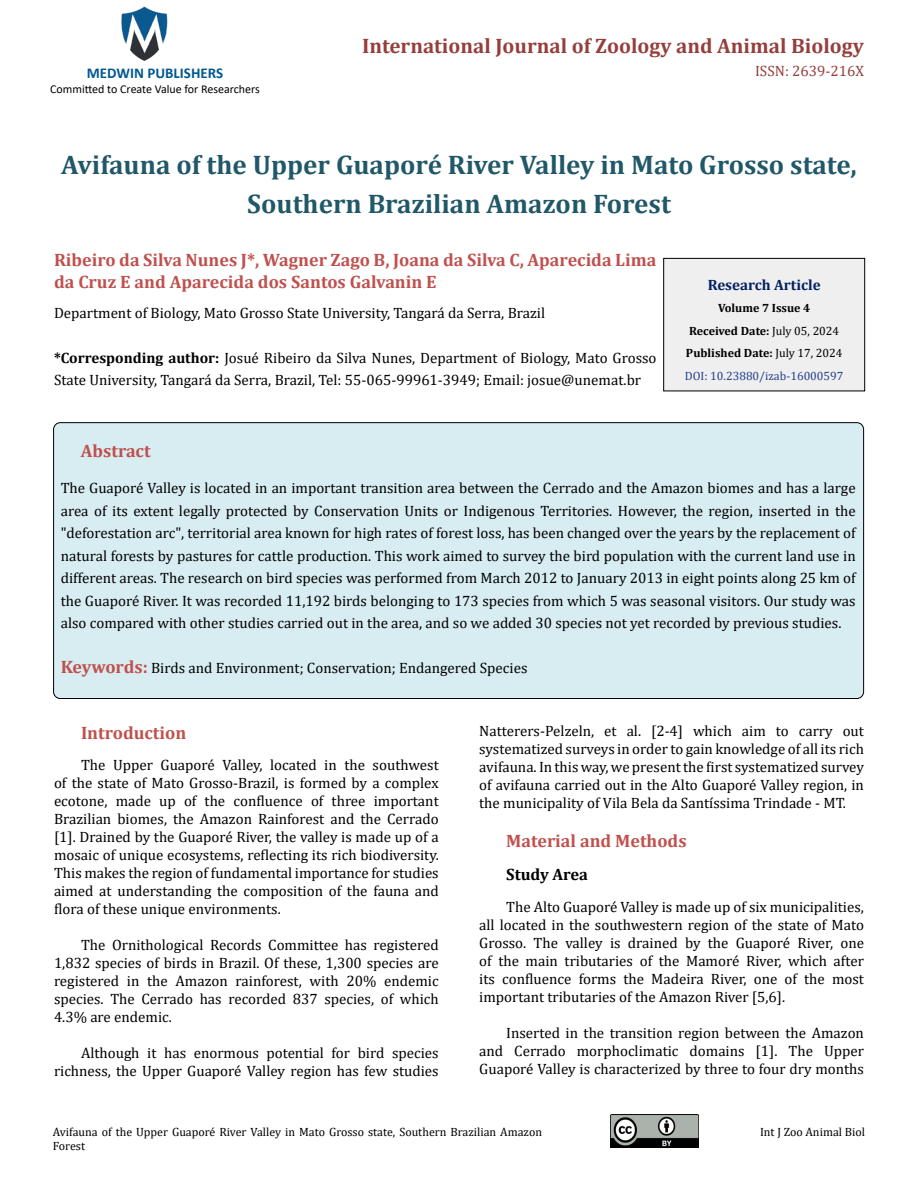
<style>
.page{position:relative;width:918px;height:1188px;background:#fff}
.page>*{position:absolute;margin:0;border:0;box-sizing:border-box;transform-origin:0 0}
.t1{font:700 27px/39px "Cambria";color:#215868;text-align:center}
.t2{font:700 21px "Cambria";color:#953f3c}
.t3{font:700 18px/22.5px "Cambria";color:#c0504d}
.t4{font:700 16.5px "Cambria";color:#000}
.t5{font:15px/18px "Cambria";color:#000;text-align:justify}
.t6{font:700 15px "Calibri";color:#005991}
.t7{font:700 15px "Cambria";color:#002060}
.t8{font:15px "Cambria";color:#953f3c}
.t9{font:12px/14.4px "Cambria";color:#000}
.t10{font:700 12px/22.5px "Cambria";color:#000;text-align:center}
.t11{font:12px "Calibri";color:#000}
.s1{font-weight:700}
.s2{font-weight:400}
.s3{font-weight:400;color:#25408f}
.s4{font-weight:700;font-size:18px;color:#c0504d}
</style>
<div class="page">
<img style="left:121px;top:6px;width:47px;height:55px">
<img style="left:610px;top:1114px;width:89px;height:34px">
<div style="left:664px;top:258px;width:201px;height:133px;background:#efefef"></div>
<div style="left:663px;top:258px;width:202px;height:133px;border:1px solid #000"></div>
<div style="left:54px;top:423px;width:810px;height:276px;background:#d8edf2;border-radius:7px"></div>
<h2 class="t2" style="left:362px;top:31px;width:503px">International Journal of Zoology and Animal Biology</h2>
<p class="t6" style="left:87px;top:63px;width:138px">MEDWIN PUBLISHERS</p>
<p class="t8" style="left:755px;top:62px;width:110px">ISSN: 2639-216X</p>
<p class="t11" style="left:50px;top:80px;width:211px">Committed to Create Value for Researchers</p>
<h1 class="t1" style="left:61px;top:145px;width:797px">Avifauna of the Upper Guaporé River Valley in Mato Grosso state,<br>Southern Brazilian Amazon Forest</h1>
<p class="t3" style="left:54px;top:248px;width:604px">Ribeiro da Silva Nunes J*, Wagner Zago B, Joana da Silva C, Aparecida Lima da Cruz E and Aparecida dos Santos Galvanin E</p>
<p class="t5" style="left:54px;top:303px;width:493px">Department of Biology, Mato Grosso State University, Tangará da Serra, Brazil</p>
<p class="t5" style="left:54px;top:346px;width:604px;line-height:22.5px"><span class="s1">*Corresponding author:</span> Josué Ribeiro da Silva Nunes, Department of Biology, Mato Grosso<br>State University, Tangará da Serra, Brazil, Tel: 55-065-99961-3949; Email: josue@unemat.br</p>
<p class="t7" style="left:708px;top:274px;width:114px">Research Article</p>
<p class="t10" style="left:685px;top:297px;width:160px">Volume 7 Issue 4<br>Received Date: <span class="s2">July 05, 2024<br></span>Published Date: <span class="s2">July 17, 2024<br></span><span class="s3">DOI: 10.23880/izab-16000597</span></p>
<p class="t3" style="left:81px;top:439px;width:71px">Abstract</p>
<p class="t5" style="left:61px;top:477px;width:797px;line-height:22.5px">The Guaporé Valley is located in an important transition area between the Cerrado and the Amazon biomes and has a large area of its extent legally protected by Conservation Units or Indigenous Territories. However, the region, inserted in the "deforestation arc", territorial area known for high rates of forest loss, has been changed over the years by the replacement of natural forests by pastures for cattle production. This work aimed to survey the bird population with the current land use in different areas. The research on bird species was performed from March 2012 to January 2013 in eight points along 25 km of the Guaporé River. It was recorded 11,192 birds belonging to 173 species from which 5 was seasonal visitors. Our study was also compared with other studies carried out in the area, and so we added 30 species not yet recorded by previous studies.</p>
<p class="t5" style="left:61px;top:659px;width:468px"><span class="s4">Keywords:</span> Birds and Environment; Conservation; Endangered Species</p>
<p class="t3" style="left:81px;top:721px;width:107px">Introduction</p>
<p class="t5" style="left:54px;top:756px;width:386px;text-indent:27px">The Upper Guaporé Valley, located in the southwest of the state of Mato Grosso-Brazil, is formed by a complex ecotone, made up of the confluence of three important Brazilian biomes, the Amazon Rainforest and the Cerrado [1]. Drained by the Guaporé River, the valley is made up of a mosaic of unique ecosystems, reflecting its rich biodiversity.<br>This makes the region of fundamental importance for studies aimed at understanding the composition of the fauna and flora of these unique environments.</p>
<p class="t5" style="left:54px;top:936px;width:386px;text-indent:27px">The Ornithological Records Committee has registered 1,832 species of birds in Brazil. Of these, 1,300 species are registered in the Amazon rainforest, with 20% endemic species. The Cerrado has recorded 837 species, of which 4.3% are endemic.</p>
<p class="t5" style="left:54px;top:1044px;width:386px;text-align:right">Although it has enormous potential for bird species richness, the Upper Guaporé Valley region has few studies</p>
<p class="t5" style="left:479px;top:722px;width:386px">Natterers-Pelzeln, et al. [2-4] which aim to carry out systematized surveys in order to gain knowledge of all its rich avifauna. In this way, we present the first systematized survey of avifauna carried out in the Alto Guaporé Valley region, in the municipality of Vila Bela da Santíssima Trindade - MT.</p>
<p class="t3" style="left:506px;top:829px;width:182px">Material and Methods</p>
<p class="t4" style="left:506px;top:863px;width:83px">Study Area</p>
<p class="t5" style="left:479px;top:898px;width:386px;text-indent:27px">The Alto Guaporé Valley is made up of six municipalities, all located in the southwestern region of the state of Mato Grosso. The valley is drained by the Guaporé River, one of the main tributaries of the Mamoré River, which after its confluence forms the Madeira River, one of the most important tributaries of the Amazon River [5,6].</p>
<p class="t5" style="left:479px;top:1024px;width:386px;text-indent:27px">Inserted in the transition region between the Amazon and Cerrado morphoclimatic domains [1]. The Upper Guaporé Valley is characterized by three to four dry months</p>
<p class="t9" style="left:53px;top:1125px;width:491px">Avifauna of the Upper Guaporé River Valley in Mato Grosso state, Southern Brazilian Amazon<br>Forest</p>
<p class="t9" style="left:760px;top:1125px;width:106px">Int J Zoo Animal Biol</p>
</div>
